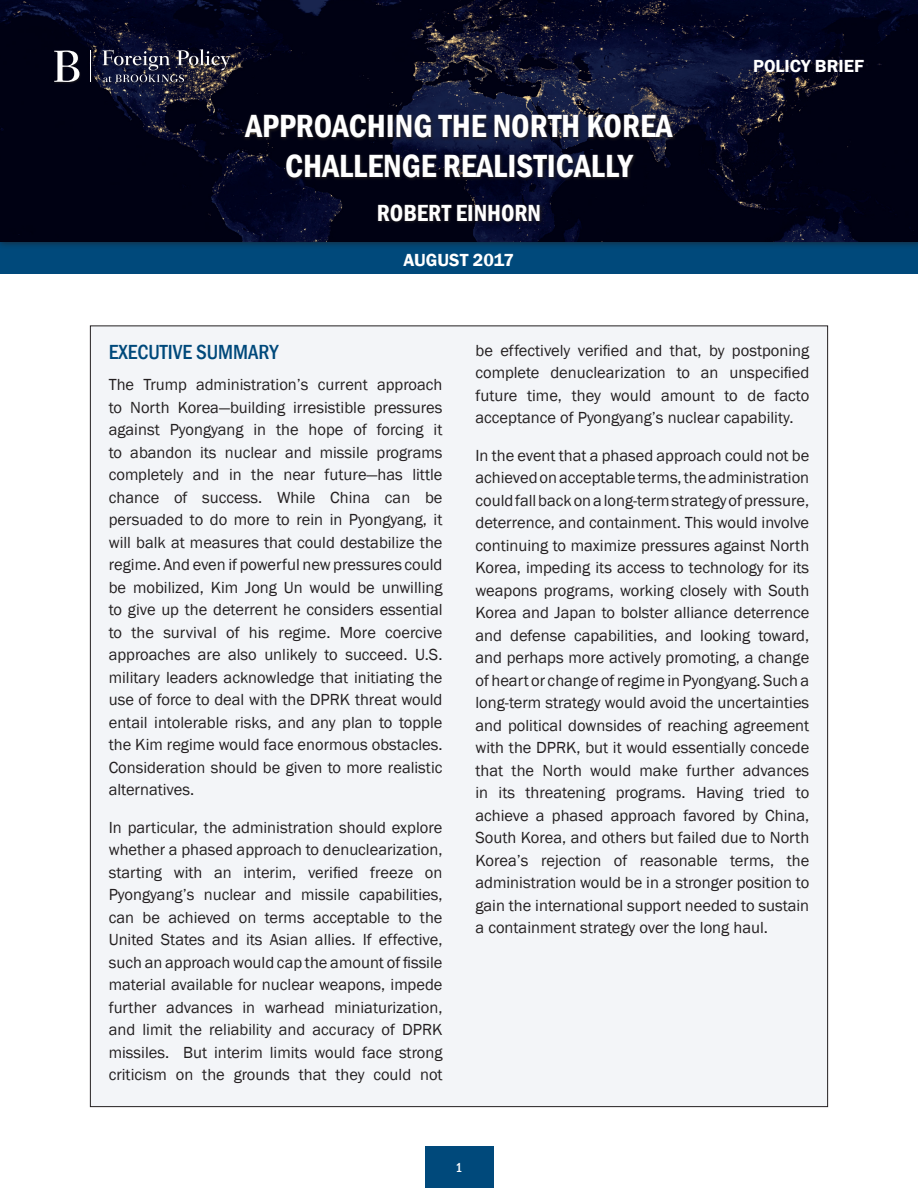
<style>
.page{position:relative;width:918px;height:1188px;background:#fff}
.page>*{position:absolute;margin:0;border:0;box-sizing:border-box;transform-origin:0 0}
.t1{font:600 condensed 33px/39.6px "Franklin Gothic";color:#fff;text-align:center}
.t2{font:600 condensed 24px "Franklin Gothic";color:#fff}
.Heading{font:500 condensed 21px "Franklin Gothic";color:#00497b}
.t3{font:600 18px "Franklin Gothic";color:#fff}
.Running_Text{font:16.5px/22.5px "Franklin Gothic";color:#231f20;text-align:justify}
.t4{font:500 condensed 13.5px "Franklin Gothic";color:#fff}
</style>
<div class="page">
<div style="left:425px;top:1147px;width:68px;height:41px;background:#00497b"></div>
<div style="left:0;top:230px;width:918px;height:44px;background:#00497b"></div>
<div style="left:0;top:0;width:918px;height:249px;background:#231f20;opacity:.75"></div>
<img style="left:0;top:0;width:918px;height:242px">
<div style="left:242px;top:113px;width:435px;height:68px;background:#231f20;opacity:.75"></div>
<div style="left:54px;top:49px;width:179px;height:36px;background:#231f20;opacity:.75"></div>
<svg style="left:103px;top:49px;width:127px;height:33px;background:#3b3b4f"></svg>
<hr style="left:90px;top:50px;width:1px;height:32px;background:#fff">
<svg style="left:54px;top:51px;width:25px;height:31px"></svg>
<div style="left:376px;top:203px;width:168px;height:21px;background:#231f20;opacity:.75"></div>
<div style="left:90px;top:326px;width:738px;height:781px;background:#f3f5f8"></div>
<p class="t1" style="left:245px;top:106px;width:429px">APPROACHING THE NORTH KOREA<br>CHALLENGE REALISTICALLY</p>
<p class="t2" style="left:377px;top:196px;width:166px">ROBERT EINHORN</p>
<p class="t3" style="left:404px;top:249px;width:112px">AUGUST 2017</p>
<p class="t3" style="left:753px;top:55px;width:112px">POLICY BRIEF</p>
<p class="Heading" style="left:109px;top:338px;width:171px">EXECUTIVE SUMMARY</p>
<p class="Running_Text" style="left:109px;top:374px;width:335px">The Trump administration’s current approach to North Korea—building irresistible pressures against Pyongyang in the hope of forcing it to abandon its nuclear and missile programs completely and in the near future—has little chance of success. While China can be persuaded to do more to rein in Pyongyang, it will balk at measures that could destabilize the regime. And even if powerful new pressures could be mobilized, Kim Jong Un would be unwilling to give up the deterrent he considers essential to the survival of his regime. More coercive approaches are also unlikely to succeed. U.S. military leaders acknowledge that initiating the use of force to deal with the DPRK threat would entail intolerable risks, and any plan to topple the Kim regime would face enormous obstacles.<br>Consideration should be given to more realistic alternatives.</p>
<p class="Running_Text" style="left:109px;top:817px;width:335px">In particular, the administration should explore whether a phased approach to denuclearization, starting with an interim, verified freeze on Pyongyang’s nuclear and missile capabilities, can be achieved on terms acceptable to the United States and its Asian allies. If effective, such an approach would cap the amount of fissile material available for nuclear weapons, impede further advances in warhead miniaturization, and limit the reliability and accuracy of DPRK missiles. But interim limits would face strong criticism on the grounds that they could not</p>
<p class="Running_Text" style="left:476px;top:339px;width:335px">be effectively verified and that, by postponing complete denuclearization to an unspecified future time, they would amount to de facto acceptance of Pyongyang’s nuclear capability.</p>
<p class="Running_Text" style="left:476px;top:444px;width:335px">In the event that a phased approach could not be achieved on acceptable terms, the administration could fall back on a long-term strategy of pressure, deterrence, and containment. This would involve continuing to maximize pressures against North Korea, impeding its access to technology for its weapons programs, working closely with South Korea and Japan to bolster alliance deterrence and defense capabilities, and looking toward, and perhaps more actively promoting, a change of heart or change of regime in Pyongyang. Such a long-term strategy would avoid the uncertainties and political downsides of reaching agreement with the DPRK, but it would essentially concede that the North would make further advances in its threatening programs. Having tried to achieve a phased approach favored by China, South Korea, and others but failed due to North Korea’s rejection of reasonable terms, the administration would be in a stronger position to gain the international support needed to sustain a containment strategy over the long haul.</p>
<p class="t4" style="left:456px;top:1158px;width:8px">1</p>
</div>
